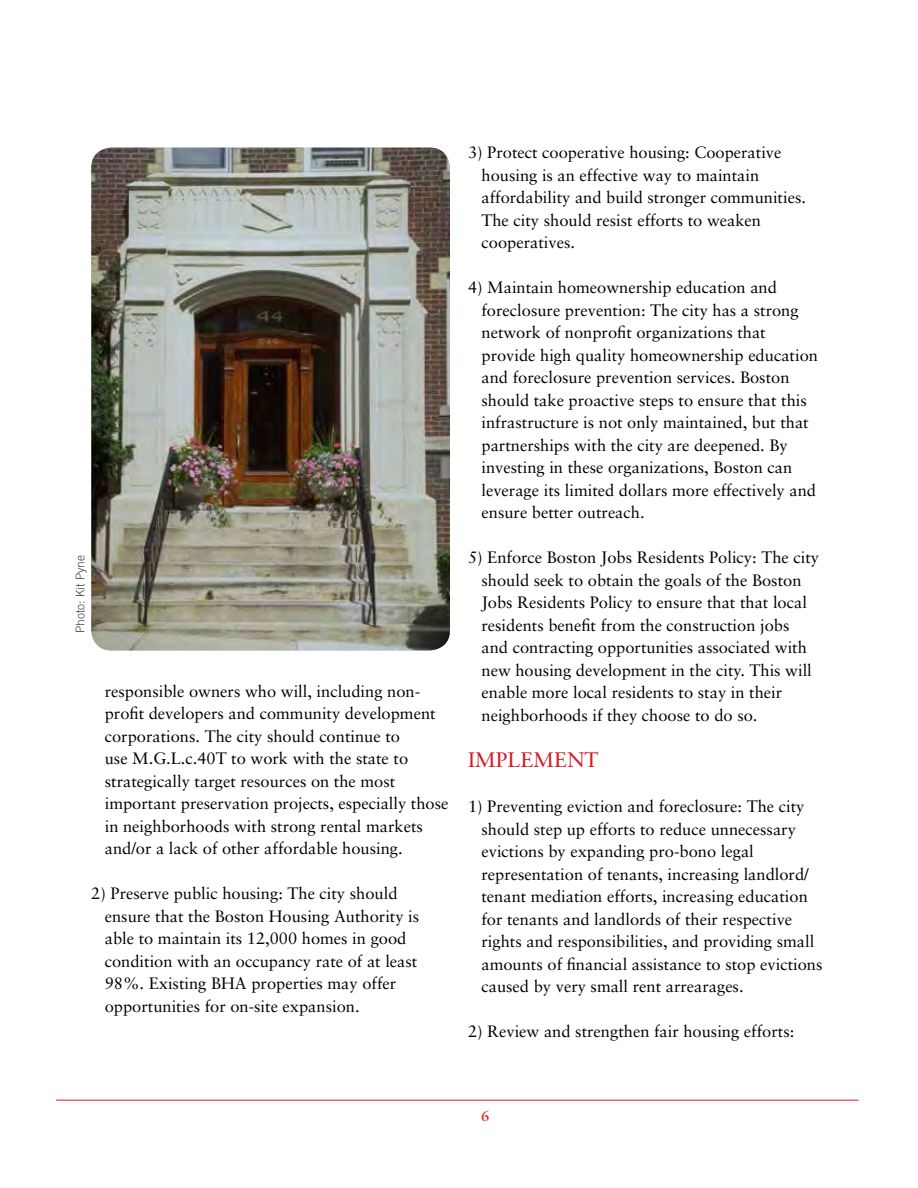
<style>
.page{position:relative;width:918px;height:1188px;background:#fff}
.page>*{position:absolute;margin:0;border:0;box-sizing:border-box;transform-origin:0 0}
.t1{font:21px "Sabon";color:#d31a21}
.t2{font:16.5px/22.5px "Sabon";color:#000}
.t3{font:700 15px "Sabon";color:#d63b2c}
.t4{font:300 12px "Trade Gothic";color:#414042}
</style>
<div class="page">
<hr style="left:56px;top:1100px;width:803px;height:1px;background:#d31a21">
<img style="left:91px;top:148px;width:359px;height:502px">
<p class="t4" style="left:73px;top:633px;width:80px;rotate:-90deg">Photo: Kit Pyne</p>
<p class="t2" style="left:105px;top:680px;width:345px">responsible owners who will, including non&shy;profit developers and community development corporations. The city should continue to<br>use M.G.L.c.40T to work with the state to strategically target resources on the most important preservation projects, especially those in neighborhoods with strong rental markets and/or a lack of other affordable housing.</p>
<p class="t2" style="left:105px;top:882px;width:316px;text-indent:-13px">2) Preserve public housing: The city should ensure that the Boston Housing Authority is able to maintain its 12,000 homes in good condition with an occupancy rate of at least 98%. Existing BHA properties may offer opportunities for on-site expansion.</p>
<p class="t2" style="left:482px;top:141px;width:326px;text-indent:-13px">3) Protect cooperative housing: Cooperative housing is an effective way to maintain affordability and build stronger communities.<br>The city should resist efforts to weaken cooperatives.</p>
<p class="t2" style="left:482px;top:276px;width:338px;text-indent:-13px">4) Maintain homeownership education and foreclosure prevention: The city has a strong network of nonprofit organizations that provide high quality homeownership education and foreclosure prevention services. Boston should take proactive steps to ensure that this infrastructure is not only maintained, but that partnerships with the city are deepened. By investing in these organizations, Boston can leverage its limited dollars more effectively and ensure better outreach.</p>
<p class="t2" style="left:482px;top:546px;width:339px;text-indent:-13px">5) Enforce Boston Jobs Residents Policy: The city should seek to obtain the goals of the Boston Jobs Residents Policy to ensure that that local residents benefit from the construction jobs and contracting opportunities associated with new housing development in the city. This will enable more local residents to stay in their neighborhoods if they choose to do so.</p>
<p class="t1" style="left:468px;top:747px;width:132px">IMPLEMENT</p>
<p class="t2" style="left:481px;top:795px;width:343px;text-indent:-13px">1) Preventing eviction and foreclosure: The city should step up efforts to reduce unnecessary evictions by expanding pro-bono legal representation of tenants, increasing landlord/ tenant mediation efforts, increasing education for tenants and landlords of their respective rights and responsibilities, and providing small amounts of financial assistance to stop evictions caused by very small rent arrearages.</p>
<p class="t2" style="left:468px;top:1020px;width:328px">2) Review and strengthen fair housing efforts:</p>
<p class="t3" style="left:481px;top:1107px;width:10px">6</p>
</div>
